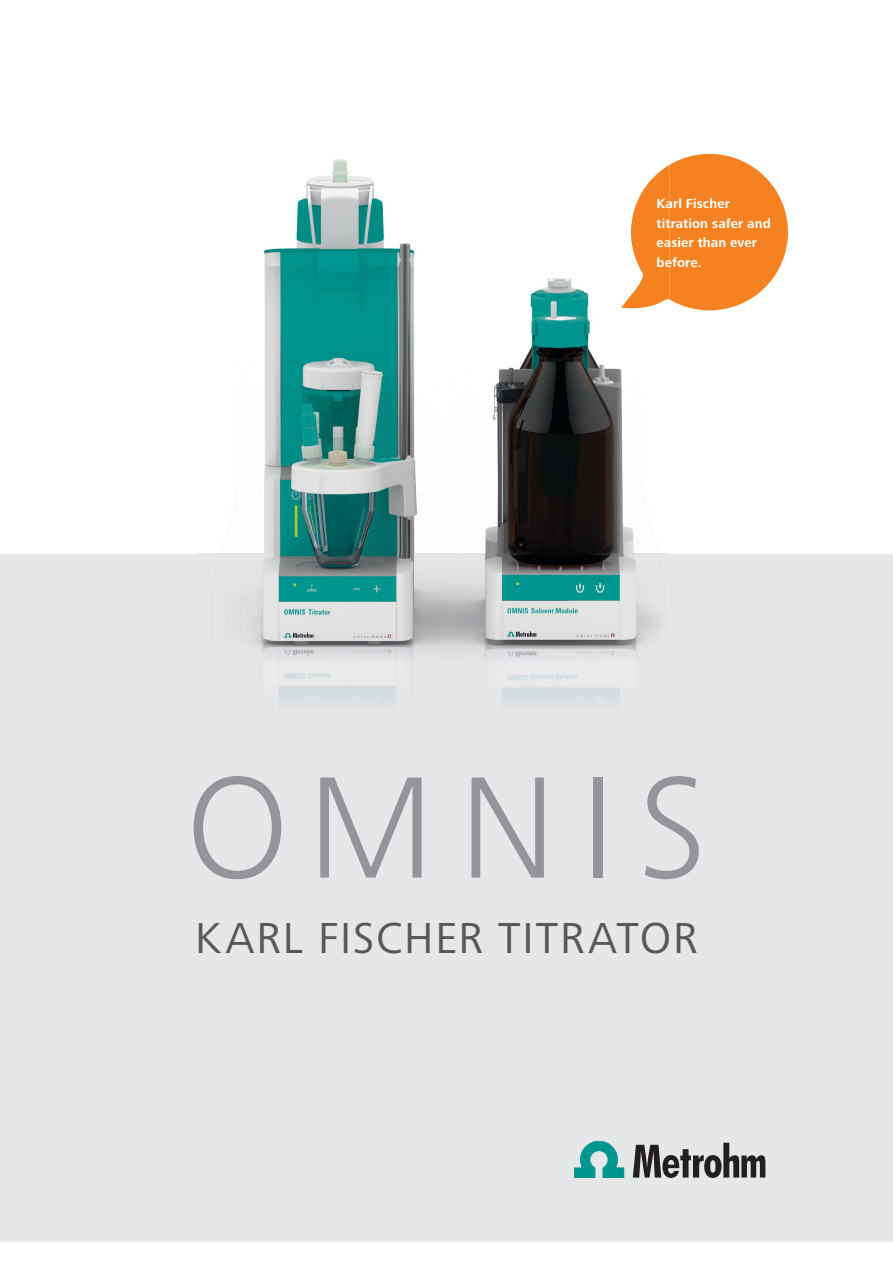
<style>
.page{position:relative;width:893px;height:1263px;background:#fff}
.page>*{position:absolute;margin:0;border:0;box-sizing:border-box;transform-origin:0 0}
.t1{font:300 150px "Frutiger Next Pro";letter-spacing:.15em;color:#939598}
.t2{font:45px "Frutiger Next Pro";letter-spacing:.04em;color:#57585a}
.t3{font:700 13.5px/19.5px "Frutiger Next Pro";letter-spacing:.01em;color:#fff}
</style>
<div class="page">
<div style="left:0;top:554px;width:893px;height:688px;background:#e6e7e9"></div>
<svg style="left:574px;top:1141px;width:50px;height:36px"></svg>
<svg style="left:633px;top:1143px;width:132px;height:35px"></svg>
<img style="left:198px;top:159px;width:472px;height:542px">
<svg style="left:670px;top:154px;width:118px;height:156px;background:#f69441"></svg>
<img style="left:621px;top:165px;width:49px;height:143px">
<p class="t3" style="left:657px;top:194px;width:116px">Karl Fischer titration safer and easier than ever before.</p>
<h1 class="t1" style="left:186px;top:742px;width:523px">OMNIS</h1>
<h2 class="t2" style="left:195px;top:912px;width:504px">KARL FISCHER TITRATOR</h2>
</div>
